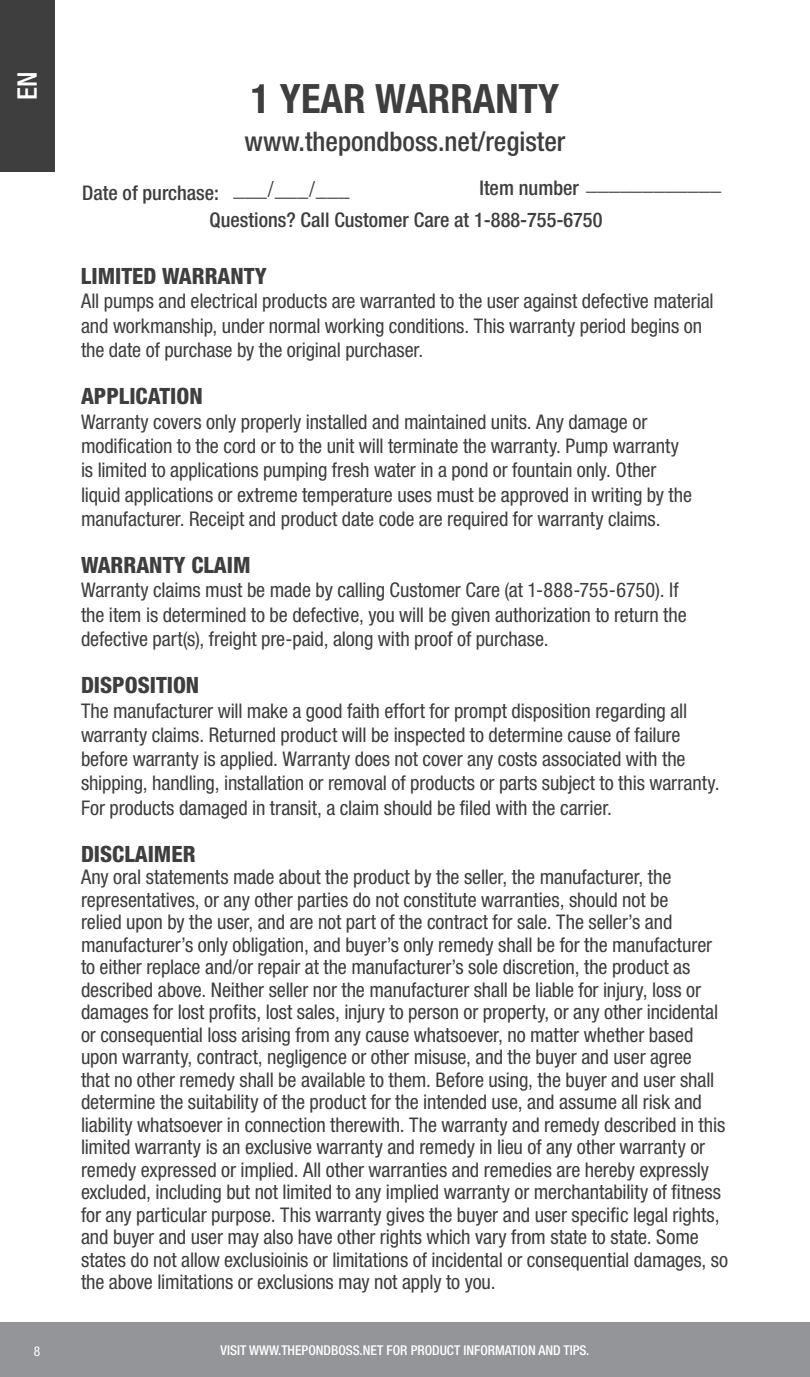
<style>
.page{position:relative;width:810px;height:1377px;background:#fff}
.page>*{position:absolute;margin:0;border:0;box-sizing:border-box;transform-origin:0 0}
.t1{font:700 condensed 40.5px "Helvetica Neue LT Std";color:#3e3e3f}
.t2{font:500 condensed 27px "Helvetica Neue LT Std";color:#3e3e3f}
.t3{font:500 condensed 27px "Helvetica Neue LT Std";color:#fff}
.t4{font:800 condensed 22.5px "Helvetica Neue LT Std";color:#3e3e3f}
.t5{font:22.5px "Minion Pro";color:#3e3e3f}
.t6{font:condensed 20.25px/22.5px "Helvetica Neue LT Std";letter-spacing:-.005em;color:#3e3e3f}
.t7{font:500 condensed 20.25px "Helvetica Neue LT Std";color:#3e3e3f}
.t8{font:500 condensed 13.5px "Helvetica Neue LT Std";color:#fff}
.t9{font:condensed 13.5px "Helvetica Neue LT Std";color:#fff}
</style>
<div class="page">
<div style="left:0;top:1323px;width:810px;height:54px;background:#939598"></div>
<div style="left:0;top:0;width:54px;height:171px;background:#3e3e3f"></div>
<h2 class="t3" style="left:11px;top:100px;width:30px;rotate:-90deg">EN</h2>
<h1 class="t1" style="left:251px;top:74px;width:310px">1 YEAR WARRANTY</h1>
<h2 class="t2" style="left:245px;top:126px;width:322px">www.thepondboss.net/register</h2>
<p class="t7" style="left:82px;top:181px;width:269px">Date of purchase: <sup>___/___/___</sup></p>
<p class="t5" style="left:480px;top:168px;width:243px"><sub>Item</sub> <sub>number</sub> ____________</p>
<p class="t7" style="left:210px;top:208px;width:394px">Questions? Call Customer Care at 1-888-755-6750</p>
<p class="t4" style="left:81px;top:262px;width:187px">LIMITED WARRANTY</p>
<p class="t6" style="left:81px;top:289px;width:634px;line-height:24.3px">All pumps and electrical products are warranted to the user against defective material and workmanship, under normal working conditions. This warranty period begins on the date of purchase by the original purchaser.</p>
<p class="t4" style="left:81px;top:382px;width:123px">APPLICATION</p>
<p class="t6" style="left:81px;top:409px;width:613px;line-height:24.3px">Warranty covers only properly installed and maintained units. Any damage or modification to the cord or to the unit will terminate the warranty. Pump warranty is limited to applications pumping fresh water in a pond or fountain only. Other liquid applications or extreme temperature uses must be approved in writing by the manufacturer. Receipt and product date code are required for warranty claims.</p>
<p class="t4" style="left:81px;top:551px;width:171px">WARRANTY CLAIM</p>
<p class="t6" style="left:81px;top:578px;width:607px;line-height:24.3px">Warranty claims must be made by calling Customer Care (at 1-888-755-6750). If the item is determined to be defective, you will be given authorization to return the defective part(s), freight pre-paid, along with proof of purchase.</p>
<p class="t4" style="left:81px;top:671px;width:120px">DISPOSITION</p>
<p class="t6" style="left:81px;top:698px;width:640px;line-height:24.3px">The manufacturer will make a good faith effort for prompt disposition regarding all warranty claims. Returned product will be inspected to determine cause of failure before warranty is applied. Warranty does not cover any costs associated with the shipping, handling, installation or removal of products or parts subject to this warranty.<br>For products damaged in transit, a claim should be filed with the carrier.</p>
<p class="t4" style="left:81px;top:840px;width:116px">DISCLAIMER</p>
<p class="t6" style="left:81px;top:866px;width:649px">Any oral statements made about the product by the seller, the manufacturer, the representatives, or any other parties do not constitute warranties, should not be<br>relied upon by the user, and are not part of the contract for sale. The seller’s and manufacturer’s only obligation, and buyer’s only remedy shall be for the manufacturer to either replace and/or repair at the manufacturer’s sole discretion, the product as described above. Neither seller nor the manufacturer shall be liable for injury, loss or damages for lost profits, lost sales, injury to person or property, or any other incidental or consequential loss arising from any cause whatsoever, no matter whether based upon warranty, contract, negligence or other misuse, and the buyer and user agree<br>that no other remedy shall be available to them. Before using, the buyer and user shall determine the suitability of the product for the intended use, and assume all risk and liability whatsoever in connection therewith. The warranty and remedy described in this limited warranty is an exclusive warranty and remedy in lieu of any other warranty or remedy expressed or implied. All other warranties and remedies are hereby expressly excluded, including but not limited to any implied warranty or merchantability of fitness for any particular purpose. This warranty gives the buyer and user specific legal rights, and buyer and user may also have other rights which vary from state to state. Some states do not allow exclusioinis or limitations of incidental or consequential damages, so the above limitations or exclusions may not apply to you.</p>
<p class="t9" style="left:34px;top:1343px;width:8px">8</p>
<p class="t8" style="left:221px;top:1342px;width:370px">VISIT WWW.THEPONDBOSS.NET FOR PRODUCT INFORMATION AND TIPS.</p>
</div>
